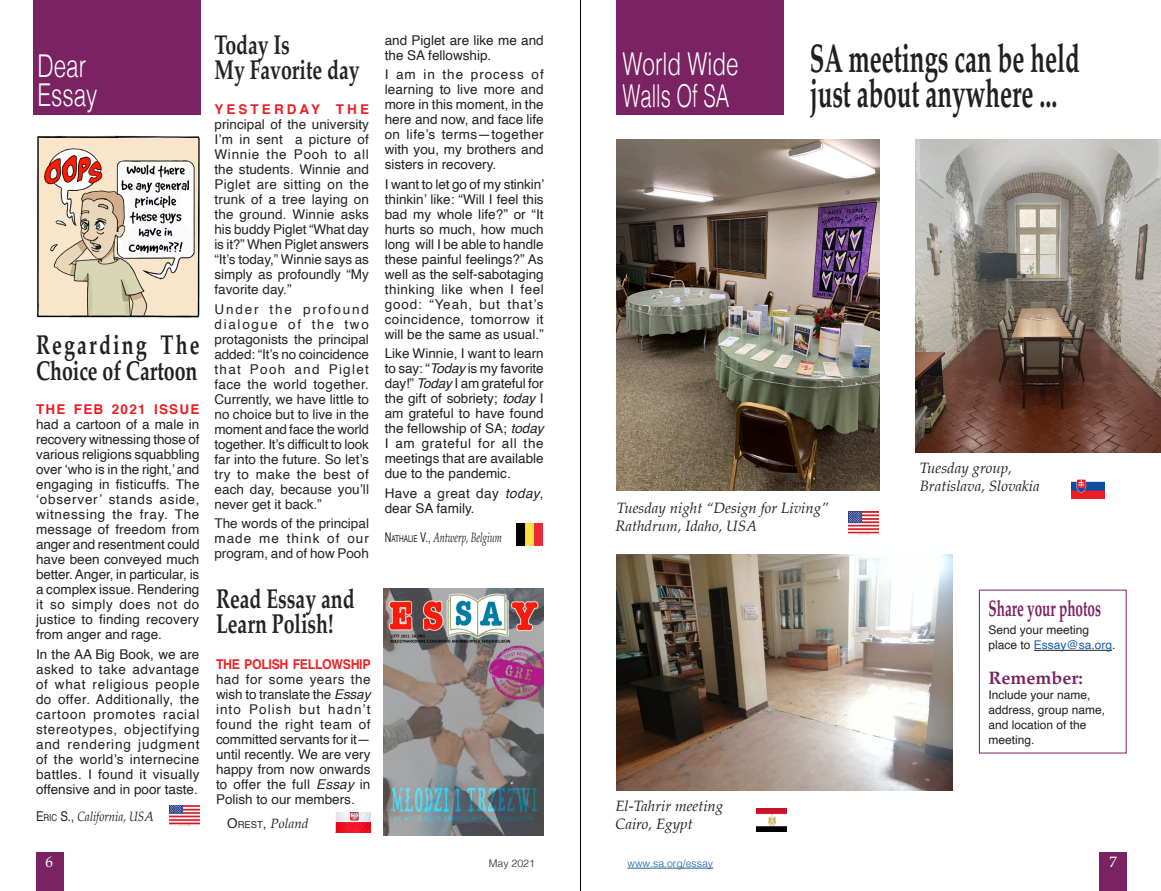
<style>
.page{position:relative;width:1161px;height:891px;background:#fff}
.page>*{position:absolute;margin:0;border:0;box-sizing:border-box;transform-origin:0 0}
.Body_Serif_1{font:700 40.05px "Palatino";color:#231f20;scale:.6 1}
.Section_Heds{font:300 31.5px "Helvetica";color:#fff;scale:.71 1}
.Section_Heds-2{font:300 31.5px "Helvetica";color:#fff;scale:.64 1}
.Body_Serif_1-2{font:700 27.3px/25.5px "Palatino";color:#231f20;scale:.71 1}
.TOC_title{font:700 22.5px "Palatino";color:#7b2362;scale:.6 1}
.TOC_title-2{font:700 18px "Palatino";color:#7b2362}
.Body_Serif_1-3{font:italic 15px "Palatino";color:#231f20}
.t1{font:15px "Palatino";color:#fff}
.Body_Serif_1-4{font:13.5px/15px "Helvetica";color:#231f20;text-align:justify}
.Body_Serif_1-5{font:italic 13.5px "Palatino";color:#231f20;scale:.68 1}
.Body_Serif_1-6{font:italic 13.5px "Palatino";color:#231f20;scale:.84 1}
.t2{font:700 13.5px "Helvetica";letter-spacing:-.025em;color:#ee1d23;scale:.91 1}
.t3{font:700 13.5px "Helvetica";letter-spacing:.225em;color:#ee1d23}
.Body_Serif_1-7{font:italic 13.5px "Palatino";color:#231f20}
.TOC_title-3{font:12px/15px "Helvetica";color:#231f20}
.t4{font:300 10.5px "Helvetica";color:#175d9e}
.t5{font:300 10.5px "Helvetica";color:#231f20}
.s1{font-weight:700;color:#ee1d23}
.s2{font-family:"Helvetica";font-style:normal}
.s3{font-family:"Helvetica";font-style:normal;font-size:9.45px}
.s4{font-style:italic}
.s5{color:#175d9e}
</style>
<div class="page">
<hr style="left:580px;top:0;width:1px;height:891px;background:#000">
<div style="left:33px;top:0;width:168px;height:114px;background:#7b2362"></div>
<div style="left:36px;top:852px;width:28px;height:39px;background:#7b2362"></div>
<hr style="left:1034px;top:650px;width:78px;height:1px;background:#231f20">
<div style="left:616px;top:0;width:168px;height:114px;background:#7b2362"></div>
<div style="left:1099px;top:853px;width:28px;height:38px;background:#7b2362"></div>
<img style="left:1072px;top:479px;width:33px;height:20px">
<img style="left:169px;top:805px;width:30px;height:21px">
<img style="left:36px;top:135px;width:168px;height:183px">
<img style="left:617px;top:140px;width:263px;height:350px">
<img style="left:848px;top:511px;width:30px;height:24px">
<img style="left:757px;top:808px;width:30px;height:24px">
<img style="left:916px;top:140px;width:245px;height:313px">
<img style="left:616px;top:555px;width:336px;height:235px">
<img style="left:383px;top:589px;width:161px;height:246px">
<img style="left:487px;top:658px;width:57px;height:29px">
<img style="left:491px;top:659px;width:53px;height:27px">
<svg style="left:499px;top:680px;width:4px;height:3px"></svg>
<img style="left:336px;top:812px;width:35px;height:20px">
<img style="left:516px;top:524px;width:27px;height:21px">
<hr style="left:627px;top:868px;width:86px;height:1px;background:#175d9e">
<p class="Section_Heds" style="left:38px;top:39px;width:70px">Dear</p>
<p class="Section_Heds" style="left:38px;top:68px;width:86px">Essay</p>
<p class="Body_Serif_1-2" style="left:36px;top:332px;width:232px">Regarding The<br>Choice of Cartoon</p>
<p class="Body_Serif_1-4" style="left:36px;top:403px;width:165px"><span class="s1">THE FEB 2021 ISSUE </span>had a cartoon of a male in recovery witnessing those of various religions squabbling over ‘who is in the right,’ and engaging in fisticuffs. The ‘observer’ stands aside, witnessing the fray. The message of freedom from anger and resentment could have been conveyed much better. Anger, in particular, is a complex issue. Rendering it so simply does not do justice to finding recovery from anger and rage.</p>
<p class="Body_Serif_1-4" style="left:36px;top:647px;width:165px">In the AA Big Book, we are asked to take advantage of what religious people do offer. Additionally, the cartoon promotes racial stereotypes, objectifying and rendering judgment of the world’s internecine battles. I found it visually offensive and in poor taste.</p>
<p class="Body_Serif_1-6" style="left:36px;top:805px;width:142px"><span class="s2">E</span> <span class="s3">RIC</span> <span class="s2">S.</span><span class="s2">,</span> California, USA</p>
<h3 class="Body_Serif_1-2" style="left:214px;top:31px;width:206px">Today Is<br>My Favorite day</h3>
<p class="t3" style="left:214px;top:99px;width:156px">YESTERDAY THE</p>
<p class="Body_Serif_1-4" style="left:214px;top:117px;width:156px">principal of the university I’m in sent a picture of Winnie the Pooh to all the students. Winnie and Piglet are sitting on the trunk of a tree laying on the ground. Winnie asks his buddy Piglet “What day is it?” When Piglet answers “It’s today,” Winnie says as simply as profoundly “My favorite day.”</p>
<p class="Body_Serif_1-4" style="left:214px;top:302px;width:156px">Under the profound dialogue of the two protagonists the principal added: “It’s no coincidence that Pooh and Piglet face the world together.<br>Currently, we have little to no choice but to live in the moment and face the world together. It’s difficult to look far into the future. So let’s try to make the best of each day, because you’ll never get it back.”</p>
<p class="Body_Serif_1-4" style="left:214px;top:516px;width:156px">The words of the principal made me think of our program, and of how Pooh</p>
<h3 class="Body_Serif_1-2" style="left:216px;top:585px;width:197px">Read Essay and<br>Learn Polish!</h3>
<p class="t2" style="left:216px;top:653px;width:171px">THE POLISH FELLOWSHIP</p>
<p class="Body_Serif_1-4" style="left:216px;top:672px;width:156px">had for some years the wish to translate the <span class="s4">Essay </span>into Polish but hadn’t found the right team of committed servants for it— until recently. We are very happy from now onwards to offer the full <span class="s4">Essay</span> in Polish to our members.</p>
<p class="Body_Serif_1-7" style="left:227px;top:812px;width:83px"><span class="s2">O</span><span class="s3">REST</span><span class="s2">,</span> Poland</p>
<p class="Body_Serif_1-4" style="left:385px;top:33px;width:160px">and Piglet are like me and the SA fellowship.</p>
<p class="Body_Serif_1-4" style="left:385px;top:67px;width:161px">I am in the process of learning to live more and more in this moment, in the here and now, and face life on life’s terms—together with you, my brothers and sisters in recovery.</p>
<p class="Body_Serif_1-4" style="left:385px;top:177px;width:161px">I want to let go of my stinkin’ thinkin’ like: “Will I feel this bad my whole life?” or “It hurts so much, how much long will I be able to handle these painful feelings?” As well as the self-sabotaging thinking like when I feel good: “Yeah, but that’s coincidence, tomorrow it will be the same as usual.”</p>
<p class="Body_Serif_1-4" style="left:385px;top:346px;width:161px">Like Winnie, I want to learn to say: “<span class="s4">Today</span> is my favorite day!” <span class="s4">Today</span> I am grateful for the gift of sobriety; <span class="s4">today</span> I am grateful to have found the fellowship of SA; <span class="s4">today </span>I am grateful for all the meetings that are available due to the pandemic.</p>
<p class="Body_Serif_1-4" style="left:385px;top:486px;width:161px">Have a great day <span class="s4">today</span>, dear SA family.</p>
<p class="Body_Serif_1-5" style="left:385px;top:526px;width:174px"><span class="s2">N</span><span class="s3">ATHALIE</span> <span class="s2">V.</span><span class="s2">,</span> Antwerp, Belgium</p>
<p class="Section_Heds" style="left:622px;top:37px;width:165px">World Wide</p>
<p class="Section_Heds-2" style="left:622px;top:69px;width:169px">Walls Of SA</p>
<p class="Body_Serif_1" style="left:810px;top:25px;width:452px">SA meetings can be held</p>
<p class="Body_Serif_1" style="left:810px;top:59px;width:415px">just about anywhere ...</p>
<p class="Body_Serif_1-3" style="left:920px;top:455px;width:94px">Tuesday group,</p>
<p class="Body_Serif_1-3" style="left:920px;top:473px;width:121px">Bratislava, Slovakia</p>
<p class="Body_Serif_1-3" style="left:617px;top:495px;width:213px">Tuesday night “Design for Living”</p>
<p class="Body_Serif_1-3" style="left:615px;top:513px;width:143px">Rathdrum, Idaho, USA</p>
<p class="Body_Serif_1-3" style="left:615px;top:794px;width:109px">El-Tahrir meeting</p>
<p class="Body_Serif_1-3" style="left:615px;top:812px;width:79px">Cairo, Egypt</p>
<p class="TOC_title" style="left:989px;top:590px;width:189px">Share your photos</p>
<p class="TOC_title-3" style="left:989px;top:623px;width:128px">Send your meeting place to <span class="s5">Essay@sa.org</span>.</p>
<p class="TOC_title-2" style="left:989px;top:662px;width:96px">Remember:</p>
<p class="TOC_title-3" style="left:989px;top:688px;width:118px">Include your name, address, group name, and location of the meeting.</p>
<p class="t1" style="left:45px;top:850px;width:9px">6</p>
<p class="t5" style="left:489px;top:855px;width:48px">May 2021</p>
<p class="t4" style="left:627px;top:855px;width:87px">www.sa.org/essay</p>
<p class="t1" style="left:1109px;top:850px;width:9px">7</p>
</div>
